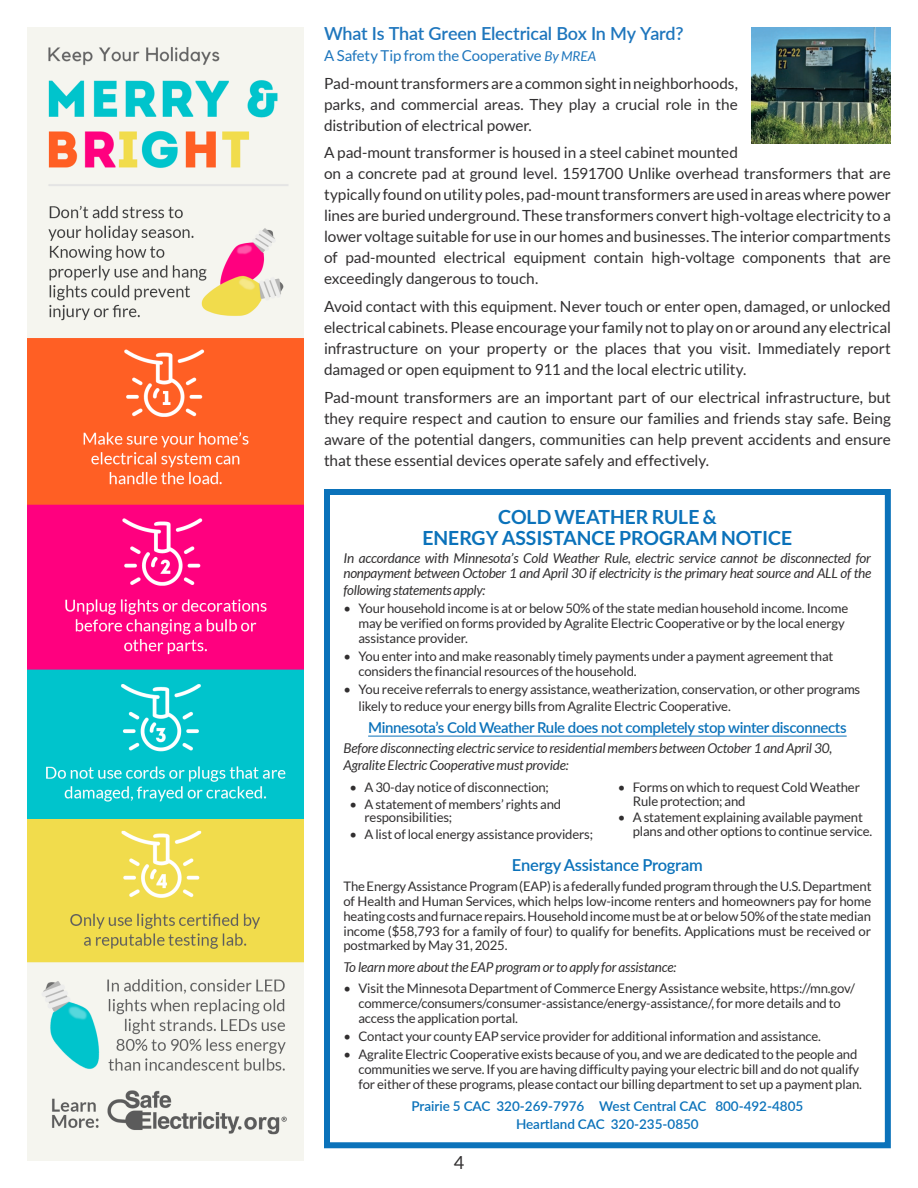
<style>
.page{position:relative;width:918px;height:1188px;background:#fff}
.page>*{position:absolute;margin:0;border:0;box-sizing:border-box;transform-origin:0 0}
.Body{font:700 19.5px "Lato";color:#0b72ba}
.Titles{font:600 18px "Lato";letter-spacing:-.01em;color:#1e76bd}
.t1{font:18px "Lato";color:#312f30}
.Body-2{font:600 16.5px "Lato";letter-spacing:-.01em;color:#0b72ba}
.Titles-2{font:15.3px/21px "Lato";letter-spacing:-.005em;color:#312f30;text-align:justify}
.Body-3{font:600 15px "Lato";letter-spacing:-.02em;color:#0b72ba}
.Titles-3{font:15px "Lato";letter-spacing:-.01em;color:#1e76bd}
.Body-4{font:italic 13.5px/15px "Lato";letter-spacing:-.015em;color:#312f30}
.Body-5{font:600 13.5px "Lato";color:#0b72ba}
.Body-6{font:13.2px/15px "Lato";letter-spacing:-.01em;color:#312f30}
.s1{font-style:italic;font-size:13.5px}
</style>
<div class="page">
<img style="left:27px;top:27px;width:276px;height:1134px">
<svg style="left:324px;top:489px;width:567px;height:660px"></svg>
<img style="left:752px;top:27px;width:139px;height:117px">
<p class="Titles" style="left:324px;top:20px;width:361px">What Is That Green Electrical Box In My Yard?</p>
<p class="Titles-3" style="left:324px;top:47px;width:274px">A Safety Tip from the Cooperative <span class="s1">By MREA</span></p>
<p class="Titles-2" style="left:324px;top:73px;width:416px">Pad-mount transformers are a common sight in neighborhoods, parks, and commercial areas. They play a crucial role in the distribution of electrical power.</p>
<p class="Titles-2" style="left:324px;top:142px;width:568px;text-align:left">A pad-mount transformer is housed in a steel cabinet mounted<br>on a concrete pad at ground level. 1591700 Unlike overhead transformers that are typically found on utility poles, pad-mount transformers are used in areas where power lines are buried underground. These transformers convert high-voltage electricity to a lower voltage suitable for use in our homes and businesses. The interior compartments of pad-mounted electrical equipment contain high-voltage components that are exceedingly dangerous to touch.</p>
<p class="Titles-2" style="left:324px;top:296px;width:569px">Avoid contact with this equipment. Never touch or enter open, damaged, or unlocked electrical cabinets. Please encourage your family not to play on or around any electrical infrastructure on your property or the places that you visit. Immediately report damaged or open equipment to 911 and the local electric utility.</p>
<p class="Titles-2" style="left:324px;top:387px;width:569px">Pad-mount transformers are an important part of our electrical infrastructure, but they require respect and caution to ensure our families and friends stay safe. Being aware of the potential dangers, communities can help prevent accidents and ensure that these essential devices operate safely and effectively.</p>
<p class="Body" style="left:498px;top:506px;width:220px">COLD WEATHER RULE &amp;</p>
<p class="Body" style="left:422px;top:527px;width:372px">ENERGY ASSISTANCE PROGRAM NOTICE</p>
<p class="Body-4" style="left:344px;top:551px;width:529px">In accordance with Minnesota’s Cold Weather Rule, electric service cannot be disconnected for nonpayment between October 1 and April 30 if electricity is the primary heat source and ALL of the</p>
<p class="Body-4" style="left:344px;top:583px;width:143px">following statements apply:</p>
<p class="Body-6" style="left:358px;top:600px;width:491px;text-indent:-15px">• Your household income is at or below 50% of the state median household income. Income may be verified on forms provided by Agralite Electric Cooperative or by the local energy assistance provider.</p>
<p class="Body-6" style="left:358px;top:649px;width:476px;text-indent:-15px">• You enter into and make reasonably timely payments under a payment agreement that considers the financial resources of the household.</p>
<p class="Body-6" style="left:358px;top:681px;width:503px;line-height:16.5px;text-indent:-15px">• You receive referrals to energy assistance, weatherization, conservation, or other programs likely to reduce your energy bills from Agralite Electric Cooperative.</p>
<p class="Body-3" style="left:368px;top:716px;width:480px">Minnesota’s Cold Weather Rule does not completely stop winter disconnects</p>
<p class="Body-4" style="left:344px;top:740px;width:490px;line-height:16.5px">Before disconnecting electric service to residential members between October 1 and April 30,<br>Agralite Electric Cooperative must provide:</p>
<p class="Body-6" style="left:350px;top:780px;width:201px">• A 30-day notice of disconnection;</p>
<p class="Body-6" style="left:364px;top:797px;width:198px;line-height:13.5px;text-indent:-15px">• A statement of members’ rights and responsibilities;</p>
<p class="Body-6" style="left:350px;top:827px;width:245px">• A list of local energy assistance providers;</p>
<p class="Body-6" style="left:633px;top:780px;width:229px;line-height:13.5px;text-indent:-15px">• Forms on which to request Cold Weather<br>Rule protection; and</p>
<p class="Body-6" style="left:633px;top:811px;width:241px;line-height:13.5px;text-indent:-15px">• A statement explaining available payment plans and other options to continue service.</p>
<p class="Body-2" style="left:512px;top:853px;width:192px">Energy Assistance Program</p>
<p class="Body-6" style="left:344px;top:878px;width:530px;text-align:justify">The Energy Assistance Program (EAP) is a federally funded program through the U.S. Department of Health and Human Services, which helps low-income renters and homeowners pay for home heating costs and furnace repairs. Household income must be at or below 50% of the state median income ($58,793 for a family of four) to qualify for benefits. Applications must be received or postmarked by May 31, 2025.</p>
<p class="Body-4" style="left:344px;top:960px;width:334px">To learn more about the EAP program or to apply for assistance:</p>
<p class="Body-6" style="left:358px;top:980px;width:498px;text-indent:-15px">• Visit the Minnesota Department of Commerce Energy Assistance website, https://mn.gov/ commerce/consumers/consumer-assistance/energy-assistance/, for more details and to access the application portal.</p>
<p class="Body-6" style="left:344px;top:1029px;width:479px">• Contact your county EAP service provider for additional information and assistance.</p>
<p class="Body-6" style="left:358px;top:1047px;width:505px;text-indent:-15px">• Agralite Electric Cooperative exists because of you, and we are dedicated to the people and communities we serve. If you are having difficulty paying your electric bill and do not qualify for either of these programs, please contact our billing department to set up a payment plan.</p>
<p class="Body-5" style="left:412px;top:1096px;width:393px">Prairie 5 CAC 320-269-7976 West Central CAC 800-492-4805</p>
<p class="Body-5" style="left:516px;top:1114px;width:184px">Heartland CAC 320-235-0850</p>
<p class="t1" style="left:454px;top:1152px;width:12px">4</p>
</div>
